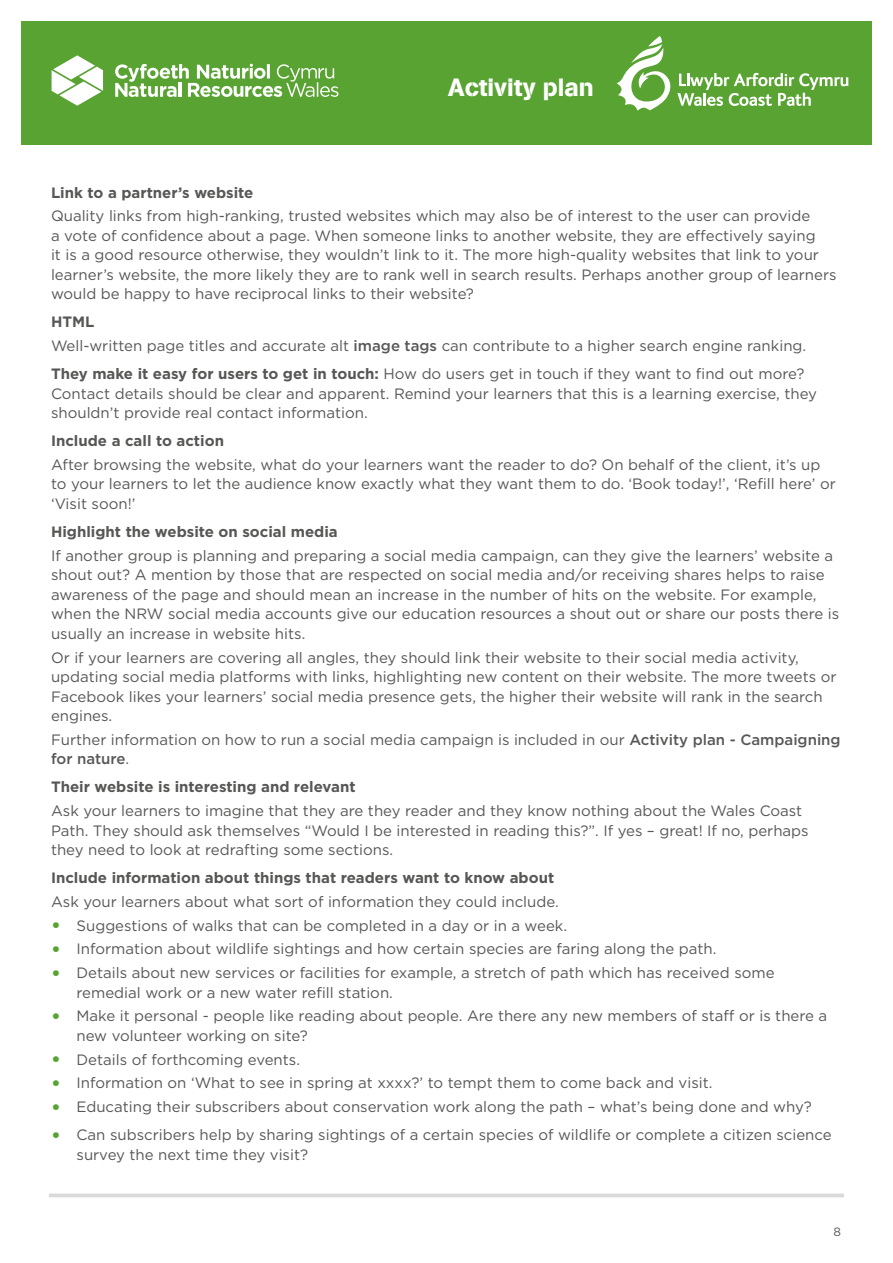
<style>
.page{position:relative;width:893px;height:1263px;background:#fff}
.page>*{position:absolute;margin:0;border:0;box-sizing:border-box;transform-origin:0 0}
.t1{font:24.75px "AG Book Stencil";color:#fff}
.t2{font:15px/19.5px "Gotham";color:#575756}
.t3{font:700 15px "Gotham";color:#575756}
.t4{font:12px "Gotham";color:#575756}
.s1{font-weight:700}
.s2{font-weight:500}
.s3{font-weight:700;font-size:19.5px;color:#58a332}
</style>
<div class="page">
<svg style="left:49px;top:1193px;width:795px;height:4px;fill:#dadada"></svg>
<div style="left:21px;top:21px;width:851px;height:124px;background:#58a332"></div>
<svg style="left:52px;top:55px;width:51px;height:51px"></svg>
<svg style="left:115px;top:64px;width:223px;height:33px"></svg>
<svg style="left:617px;top:36px;width:231px;height:75px"></svg>
<h1 class="t1" style="left:448px;top:72px;width:147px">Activity plan</h1>
<p class="t3" style="left:51px;top:182px;width:204px">Link to a partner’s website</p>
<p class="t2" style="left:51px;top:206px;width:787px">Quality links from high-ranking, trusted websites which may also be of interest to the user can provide<br>a vote of confidence about a page. When someone links to another website, they are effectively saying<br>it is a good resource otherwise, they wouldn’t link to it. The more high-quality websites that link to your learner’s website, the more likely they are to rank well in search results. Perhaps another group of learners would be happy to have reciprocal links to their website?</p>
<p class="t2" style="left:51px;top:310px;width:757px;line-height:23.7px"><span class="s1">HTML<br></span>Well-written page titles and accurate alt <span class="s2">image tags</span> can contribute to a higher search engine ranking.</p>
<p class="t2" style="left:51px;top:364px;width:768px"><span class="s1">They make it easy for users to get in touch:</span> How do users get in touch if they want to find out more?<br>Contact details should be clear and apparent. Remind your learners that this is a learning exercise, they shouldn’t provide real contact information.</p>
<p class="t3" style="left:51px;top:431px;width:174px">Include a call to action</p>
<p class="t2" style="left:51px;top:455px;width:786px">After browsing the website, what do your learners want the reader to do? On behalf of the client, it’s up to your learners to let the audience know exactly what they want them to do. ‘Book today!’, ‘Refill here’ or ‘Visit soon!’</p>
<p class="t3" style="left:51px;top:522px;width:288px">Highlight the website on social media</p>
<p class="t2" style="left:51px;top:545px;width:790px">If another group is planning and preparing a social media campaign, can they give the learners’ website a shout out? A mention by those that are respected on social media and/or receiving shares helps to raise awareness of the page and should mean an increase in the number of hits on the website. For example, when the NRW social media accounts give our education resources a shout out or share our posts there is usually an increase in website hits.</p>
<p class="t2" style="left:51px;top:647px;width:787px">Or if your learners are covering all angles, they should link their website to their social media activity, updating social media platforms with links, highlighting new content on their website. The more tweets or Facebook likes your learners’ social media presence gets, the higher their website will rank in the search engines.</p>
<p class="t2" style="left:51px;top:729px;width:791px">Further information on how to run a social media campaign is included in our <span class="s2">Activity plan - Campaigning for nature</span>.</p>
<p class="t3" style="left:51px;top:777px;width:306px">Their website is interesting and relevant</p>
<p class="t2" style="left:51px;top:801px;width:759px">Ask your learners to imagine that they are they reader and they know nothing about the Wales Coast<br>Path. They should ask themselves “Would I be interested in reading this?”. If yes – great! If no, perhaps they need to look at redrafting some sections.</p>
<p class="t3" style="left:51px;top:868px;width:505px">Include information about things that readers want to know about</p>
<p class="t2" style="left:51px;top:891px;width:509px">Ask your learners about what sort of information they could include.</p>
<p class="t2" style="left:51px;top:915px;width:518px"><span class="s3">•</span> Suggestions of walks that can be completed in a day or in a week.</p>
<p class="t2" style="left:51px;top:939px;width:667px"><span class="s3">•</span> Information about wildlife sightings and how certain species are faring along the path.</p>
<p class="t2" style="left:77px;top:963px;width:700px;text-indent:-26px"><span class="s3">•</span> Details about new services or facilities for example, a stretch of path which has received some remedial work or a new water refill station.</p>
<p class="t2" style="left:77px;top:1006px;width:752px;text-indent:-26px"><span class="s3">•</span> Make it personal - people like reading about people. Are there any new members of staff or is there a new volunteer working on site?</p>
<p class="t2" style="left:51px;top:1049px;width:250px"><span class="s3">•</span> Details of forthcoming events.</p>
<p class="t2" style="left:51px;top:1073px;width:663px"><span class="s3">•</span> Information on ‘What to see in spring at xxxx?’ to tempt them to come back and visit.</p>
<p class="t2" style="left:51px;top:1097px;width:762px"><span class="s3">•</span> Educating their subscribers about conservation work along the path – what’s being done and why?</p>
<p class="t2" style="left:77px;top:1125px;width:757px;text-indent:-26px"><span class="s3">•</span> Can subscribers help by sharing sightings of a certain species of wildlife or complete a citizen science survey the next time they visit?</p>
<p class="t4" style="left:833px;top:1224px;width:9px">8</p>
</div>
